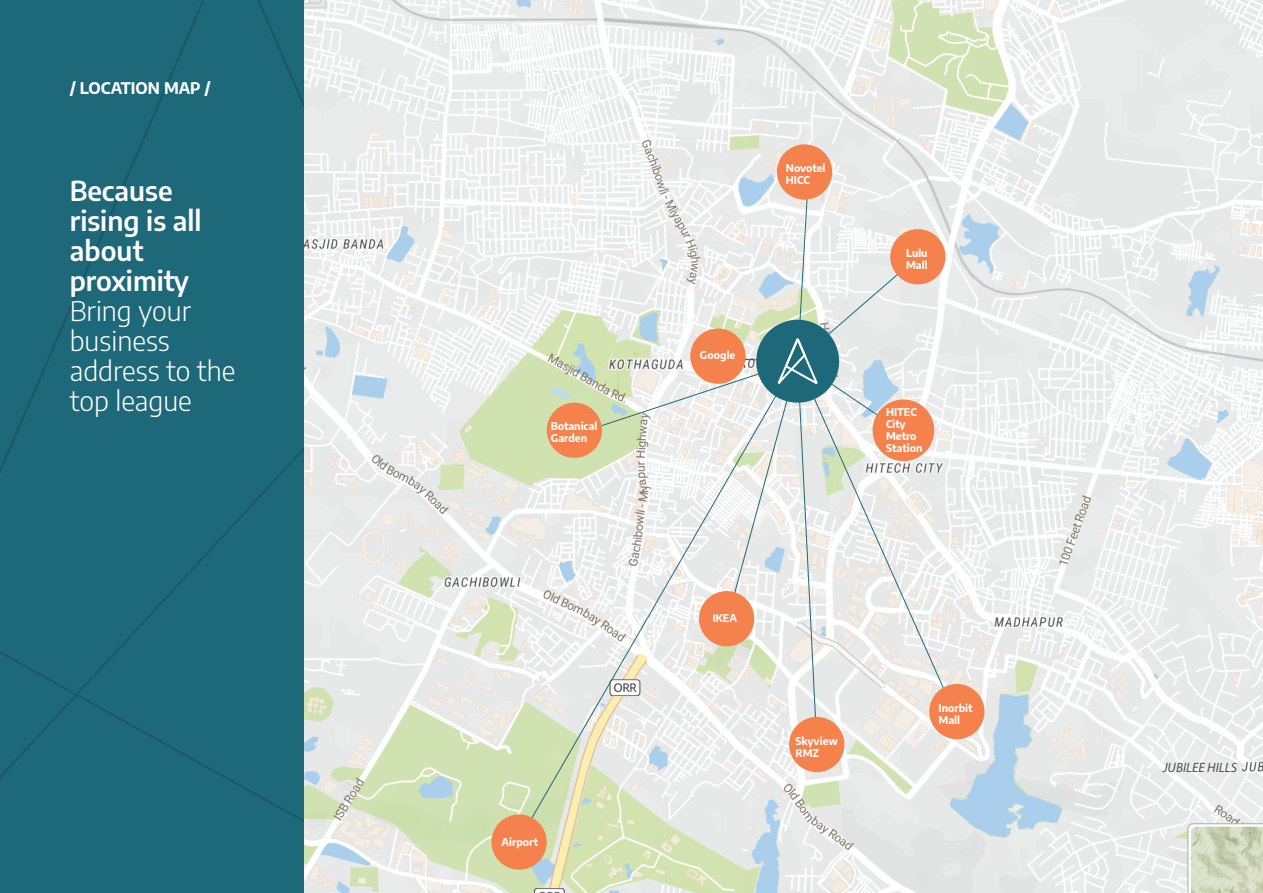
<style>
.page{position:relative;width:1263px;height:893px;background:#fff}
.page>*{position:absolute;margin:0;border:0;box-sizing:border-box;transform-origin:0 0}
.t1{font:300 27px/30px "Encode Sans";color:#fff}
.t2{font:600 27px/30px "Encode Sans";color:#fff}
.t3{font:700 15.75px "Encode Sans";color:#fff}
.t4{font:italic 13.5px "Myriad Pro";color:#514e4e}
.t5{font:700 10.5px/12px "Encode Sans";color:#fff}
</style>
<div class="page">
<img style="left:303px;top:0;width:960px;height:893px">
<div style="left:0;top:0;width:303px;height:893px;background:#1d6879"></div>
<svg style="left:919px;top:360px;width:36px;height:353px"></svg>
<div style="left:777px;top:144px;width:55px;height:56px;background:#f5814c;border-radius:50%"></div>
<div style="left:789px;top:717px;width:55px;height:55px;background:#f5814c;border-radius:50%"></div>
<div style="left:929px;top:684px;width:55px;height:55px;background:#f5814c;border-radius:50%"></div>
<div style="left:890px;top:229px;width:55px;height:55px;background:#f5814c;border-radius:50%"></div>
<svg style="left:515px;top:361px;width:281px;height:486px;background:#e1e5d2"></svg>
<div style="left:491px;top:814px;width:56px;height:56px;background:#f5814c;border-radius:50%"></div>
<svg style="left:573px;top:171px;width:346px;height:574px"></svg>
<div style="left:872px;top:399px;width:62px;height:62px;background:#f5814c;border-radius:50%"></div>
<h2 class="t3" style="left:70px;top:77px;width:143px">/ LOCATION MAP /</h2>
<h1 class="t2" style="left:70px;top:174px;width:133px">Because rising is all about proximity</h1>
<h1 class="t1" style="left:70px;top:295px;width:167px">Bring your business address to the top league</h1>
<p class="t5" style="left:551px;top:420px;width:48px">Botanical<br>Garden</p>
<p class="t5" style="left:502px;top:835px;width:38px">Airport</p>
<p class="t5" style="left:786px;top:161px;width:41px">Novotel<br>HICC</p>
<p class="t5" style="left:700px;top:349px;width:37px">Google</p>
<p class="t5" style="left:906px;top:246px;width:23px">Lulu<br>Mall</p>
<p class="t5" style="left:886px;top:406px;width:38px">HITEC<br>City<br>Metro<br>Station</p>
<p class="t5" style="left:713px;top:612px;width:26px">IKEA</p>
<p class="t5" style="left:795px;top:734px;width:44px">Skyview<br>RMZ</p>
<p class="t5" style="left:938px;top:701px;width:35px">Inorbit<br>Mall</p>
<p class="t4" style="left:1163px;top:759px;width:76px">JUBILEE HILLS</p>
</div>
